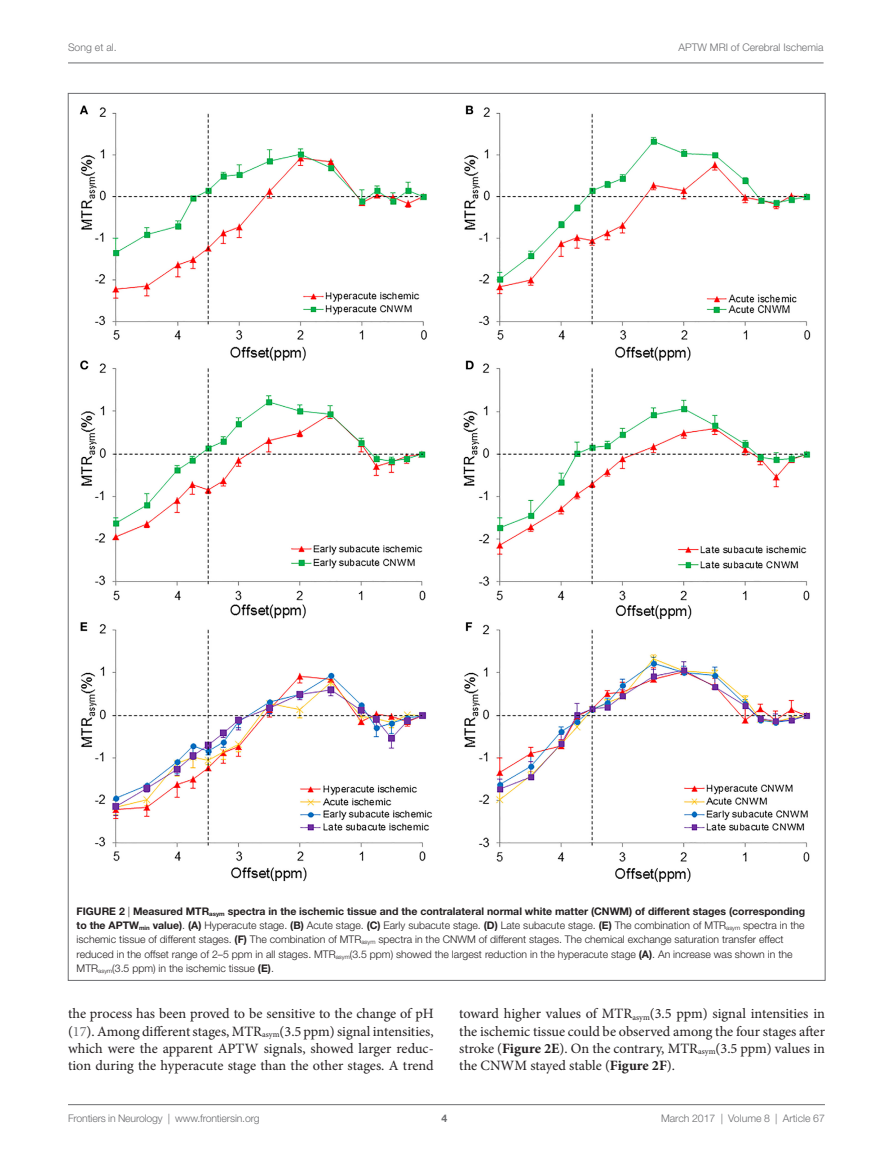
<style>
.page{position:relative;width:893px;height:1170px;background:#fff}
.page>*{position:absolute;margin:0;border:0;box-sizing:border-box;transform-origin:0 0}
.t1{font:14.25px/17.2px "Minion Pro";color:#231f20;text-align:justify}
.t2{font:300 10.5px/14.2px "Helvetica Neue LT Std";color:#231f20}
.t3{font:300 10.5px "Helvetica Neue LT Std";color:#6c6d70}
.t4{font:700 10.5px "Helvetica Neue LT Std";color:#6c6d70}
.s1{font-weight:700}
.s2{color:#6c6d70}
</style>
<div class="page">
<img style="left:79px;top:105px;width:732px;height:778px">
<hr style="left:68px;top:63px;width:756px;height:1px;background:#6c6d70">
<hr style="left:68px;top:1104px;width:757px;height:1px;background:#6c6d70">
<p class="t3" style="left:68px;top:41px;width:50px">Song et al.</p>
<p class="t3" style="left:678px;top:41px;width:147px">APTW MRI of Cerebral Ischemia</p>
<p class="t2" style="left:77px;top:903px;width:730px"><span class="s1">Figure 2</span> | <span class="s1">Measured MTR</span><sub>asym</sub> <span class="s1">spectra in the ischemic tissue and the contralateral normal white matter (CNWM) of different stages (corresponding to the APTW</span><sub>min</sub> <span class="s1">value)</span>. <span class="s1">(A)</span> Hyperacute stage. <span class="s1">(B)</span> Acute stage. <span class="s1">(C)</span> Early subacute stage. <span class="s1">(D)</span> Late subacute stage. <span class="s1">(E)</span> The combination of MTR<sub>asym</sub> spectra in the ischemic tissue of different stages. <span class="s1">(F)</span> The combination of MTR<sub>asym</sub> spectra in the CNWM of different stages. The chemical exchange saturation transfer effect reduced in the offset range of 2–5 ppm in all stages. MTR<sub>asym</sub>(3.5 ppm) showed the largest reduction in the hyperacute stage <span class="s1">(A)</span>. An increase was shown in the MTR<sub>asym</sub>(3.5 ppm) in the ischemic tissue <span class="s1">(E)</span>.</p>
<p class="t1" style="left:68px;top:1005px;width:367px">the process has been proved to be sensitive to the change of pH (<span class="s2">17</span>). Among different stages, MTR<sub>asym</sub>(3.5 ppm) signal intensities, which were the apparent APTW signals, showed larger reduc&shy;tion during the hyperacute stage than the other stages. A trend</p>
<h1 class="t1" style="left:459px;top:1005px;width:367px">toward higher values of MTR<sub>asym</sub>(3.5 ppm) signal intensities in the ischemic tissue could be observed among the four stages after stroke (<span class="s1">Figure 2E</span>). On the contrary, MTR<sub>asym</sub>(3.5 ppm) values in the CNWM stayed stable (<span class="s1">Figure 2F</span>).</h1>
<p class="t3" style="left:68px;top:1111px;width:193px">Frontiers in Neurology | www.frontiersin.org</p>
<p class="t3" style="left:661px;top:1111px;width:165px">March 2017 | Volume 8 | Article 67</p>
<p class="t4" style="left:441px;top:1111px;width:7px">4</p>
</div>
